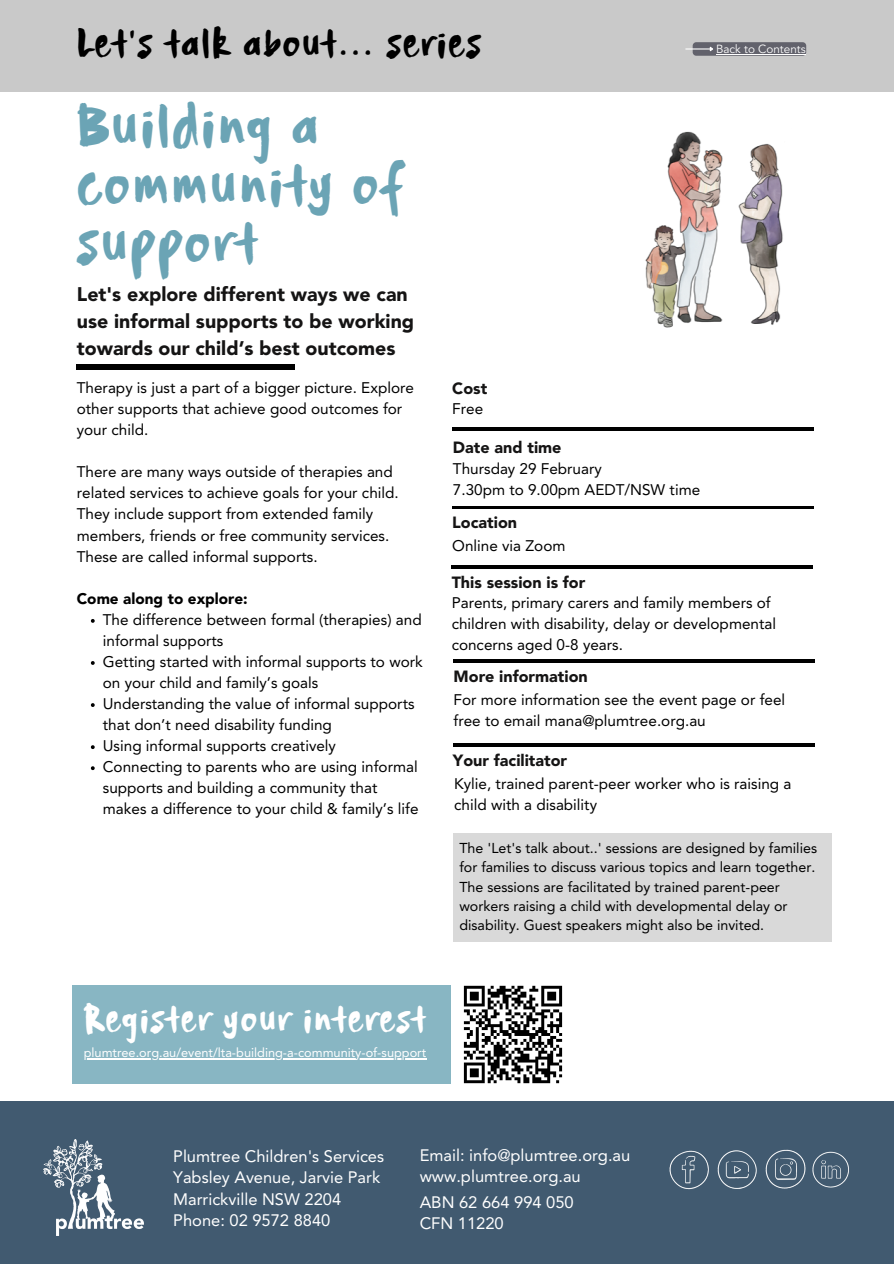
<style>
.page{position:relative;width:894px;height:1264px;background:#fff}
.page>*{position:absolute;margin:0;border:0;box-sizing:border-box;transform-origin:0 0}
.t1{font:42.45px/58.5px "Ashleigh Steel";color:#6ba4b5}
.t2{font:28.95px "Ashleigh Steel";color:#000}
.t3{font:27.15px "Ashleigh Steel";color:#fff}
.t4{font:900 19.5px/26.7px "Avenir LT Std";color:#151414}
.t5{font:16.5px "Avenir LT Std";color:#fff}
.t6{font:900 16.2px "Avenir LT Std";color:#151414}
.t7{font:15.3px/21px "Avenir LT Std";color:#000}
.t8{font:900 15.3px "Avenir LT Std";color:#000}
.t9{font:14.25px/19.2px "Avenir LT Std";color:#000}
.t10{font:12.75px "Avenir LT Std";color:#fff}
.t11{font:11.7px "Avenir LT Std";color:#fff}
</style>
<div class="page">
<div style="left:0;top:0;width:893px;height:92px;background:#c9c9c9"></div>
<div style="left:77px;top:364px;width:218px;height:5px;background:#000"></div>
<div style="left:0;top:1100px;width:893px;height:163px;background:#415a70"></div>
<div style="left:73px;top:985px;width:377px;height:98px;background:#88b6c3"></div>
<hr style="left:685px;top:48px;width:24px;height:2px;background:#fff">
<svg style="left:692px;top:42px;width:114px;height:14px;background:#72727a"></svg>
<hr style="left:452px;top:428px;width:361px;height:2px;background:#000">
<hr style="left:452px;top:506px;width:361px;height:3px;background:#000">
<hr style="left:451px;top:565px;width:361px;height:3px;background:#000">
<hr style="left:453px;top:660px;width:361px;height:2px;background:#000">
<hr style="left:453px;top:743px;width:361px;height:3px;background:#000">
<div style="left:453px;top:833px;width:379px;height:108px;background:#d9d9d9"></div>
<img style="left:645px;top:131px;width:138px;height:197px">
<img style="left:463px;top:985px;width:100px;height:99px">
<svg style="left:91px;top:619px;width:4px;height:3px"></svg>
<svg style="left:91px;top:661px;width:4px;height:4px"></svg>
<svg style="left:91px;top:703px;width:4px;height:4px"></svg>
<svg style="left:91px;top:745px;width:4px;height:4px"></svg>
<svg style="left:91px;top:766px;width:4px;height:4px"></svg>
<hr style="left:84px;top:1058px;width:342px;height:1px;background:#fff">
<img style="left:43px;top:1139px;width:101px;height:96px">
<img style="left:669px;top:1150px;width:40px;height:40px">
<img style="left:717px;top:1150px;width:40px;height:39px">
<img style="left:765px;top:1149px;width:41px;height:40px">
<img style="left:812px;top:1151px;width:37px;height:37px">
<p class="t2" style="left:77px;top:28px;width:407px">Let's talk about... series</p>
<p class="t1" style="left:77px;top:99px;width:329px">Building a community of support</p>
<p class="t4" style="left:77px;top:283px;width:339px">Let's explore different ways we can use informal supports to be working towards our child’s best outcomes</p>
<p class="t11" style="left:716px;top:44px;width:91px">Back to Contents</p>
<p class="t7" style="left:77px;top:379px;width:338px">Therapy is just a part of a bigger picture. Explore other supports that achieve good outcomes for your child.</p>
<p class="t7" style="left:77px;top:463px;width:323px">There are many ways outside of therapies and related services to achieve goals for your child.<br>They include support from extended family members, friends or free community services.<br>These are called informal supports.</p>
<p class="t8" style="left:77px;top:592px;width:172px">Come along to explore:</p>
<p class="t7" style="left:103px;top:610px;width:320px">The difference between formal (therapies) and informal supports</p>
<p class="t7" style="left:103px;top:652px;width:321px">Getting started with informal supports to work on your child and family’s goals</p>
<p class="t7" style="left:103px;top:694px;width:313px">Understanding the value of informal supports that don’t need disability funding</p>
<p class="t7" style="left:103px;top:736px;width:234px">Using informal supports creatively</p>
<p class="t7" style="left:103px;top:757px;width:317px">Connecting to parents who are using informal supports and building a community that makes a difference to your child &amp; family’s life</p>
<p class="t6" style="left:452px;top:381px;width:36px">Cost</p>
<p class="t7" style="left:452px;top:399px;width:32px">Free</p>
<p class="t6" style="left:453px;top:441px;width:110px">Date and time</p>
<p class="t7" style="left:453px;top:459px;width:150px">Thursday 29 February</p>
<p class="t7" style="left:453px;top:480px;width:249px">7.30pm to 9.00pm AEDT/NSW time</p>
<p class="t6" style="left:452px;top:516px;width:66px">Location</p>
<p class="t7" style="left:452px;top:537px;width:115px">Online via Zoom</p>
<p class="t6" style="left:451px;top:575px;width:135px">This session is for</p>
<p class="t7" style="left:451px;top:594px;width:326px">Parents, primary carers and family members of children with disability, delay or developmental concerns aged 0-8 years.</p>
<p class="t7" style="left:453px;top:690px;width:333px">For more information see the event page or feel free to email mana@plumtree.org.au</p>
<p class="t6" style="left:453px;top:670px;width:136px">More information</p>
<p class="t6" style="left:453px;top:753px;width:116px">Your facilitator</p>
<p class="t7" style="left:454px;top:774px;width:338px">Kylie, trained parent-peer worker who is raising a child with a disability</p>
<p class="t9" style="left:459px;top:840px;width:359px">The 'Let's talk about..' sessions are designed by families for families to discuss various topics and learn together.<br>The sessions are facilitated by trained parent-peer workers raising a child with developmental delay or disability. Guest speakers might also be invited.</p>
<p class="t3" style="left:84px;top:1005px;width:344px">Register your interest</p>
<p class="t10" style="left:84px;top:1047px;width:344px">plumtree.org.au/event/lta-building-a-community-of-support</p>
<p class="t5" style="left:173px;top:1149px;width:212px">Plumtree Children's Services</p>
<p class="t5" style="left:173px;top:1170px;width:208px">Yabsley Avenue, Jarvie Park</p>
<p class="t5" style="left:173px;top:1192px;width:169px">Marrickville NSW 2204</p>
<p class="t5" style="left:173px;top:1213px;width:159px">Phone: 02 9572 8840</p>
<p class="t5" style="left:419px;top:1148px;width:212px">Email: info@plumtree.org.au</p>
<p class="t5" style="left:419px;top:1169px;width:162px">www.plumtree.org.au</p>
<p class="t5" style="left:419px;top:1195px;width:156px">ABN 62 664 994 050</p>
<p class="t5" style="left:419px;top:1216px;width:86px">CFN 11220</p>
</div>
